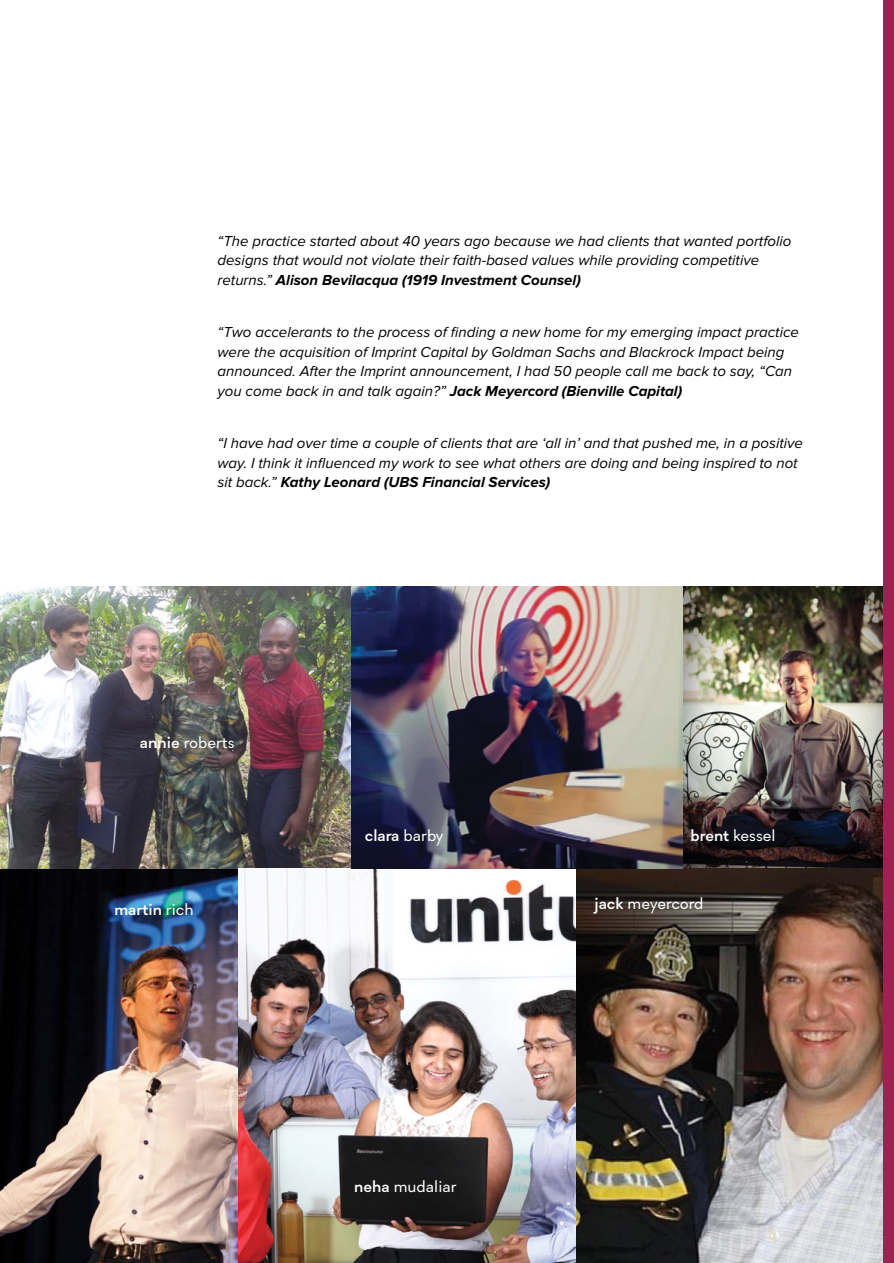
<style>
.page{position:relative;width:894px;height:1263px;background:#fff}
.page>*{position:absolute;margin:0;border:0;box-sizing:border-box;transform-origin:0 0}
.t1{font:18px "Soin Sans Pro";color:#fff}
.t2{font:500 18px "Soin Sans Pro";color:#fff}
.t3{font:italic 15px/19.5px "Proxima Nova";color:#000}
.s1{font-weight:700}
.s2{font-weight:500}
.s3{font-weight:400}
</style>
<div class="page">
<img style="left:0;top:868px;width:882px;height:395px">
<img style="left:0;top:586px;width:882px;height:282px">
<div style="left:882px;top:0;width:11px;height:1263px;background:#a12053"></div>
<p class="t3" style="left:217px;top:232px;width:575px">“The practice started about 40 years ago because we had clients that wanted portfolio designs that would not violate their faith-based values while providing competitive returns.” <span class="s1">Alison Bevilacqua (1919 Investment Counsel)</span></p>
<p class="t3" style="left:217px;top:323px;width:582px">“Two accelerants to the process of finding a new home for my emerging impact practice were the acquisition of Imprint Capital by Goldman Sachs and Blackrock Impact being announced. After the Imprint announcement, I had 50 people call me back to say, “Can you come back in and talk again?” <span class="s1">Jack Meyercord (Bienville Capital)</span></p>
<p class="t3" style="left:217px;top:434px;width:586px">“I have had over time a couple of clients that are ‘all in’ and that pushed me, in a positive way. I think it influenced my work to see what others are doing and being inspired to not sit back.” <span class="s1">Kathy Leonard (UBS Financial Services)</span></p>
<p class="t1" style="left:140px;top:731px;width:96px"><span class="s2">annie</span> roberts</p>
<p class="t2" style="left:114px;top:898px;width:81px">martin <span class="s3">rich</span></p>
<p class="t2" style="left:364px;top:824px;width:80px">clara <span class="s3">barby</span></p>
<p class="t1" style="left:354px;top:1175px;width:104px"><span class="s2">neha</span> mudaliar</p>
<p class="t1" style="left:690px;top:824px;width:86px"><span class="s2">brent</span> kessel</p>
<p class="t1" style="left:594px;top:891px;width:110px"><span class="s2">jack</span> meyercord</p>
</div>
